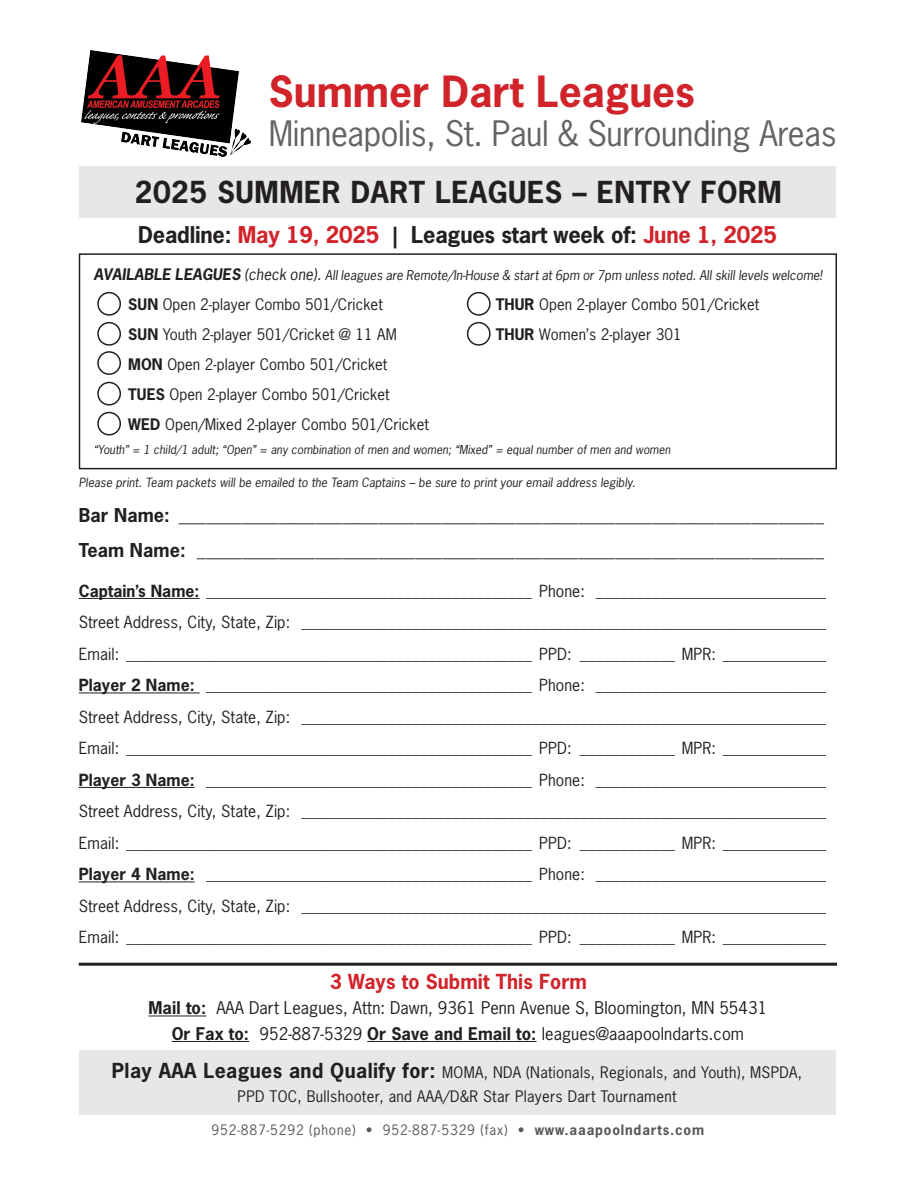
<style>
.page{position:relative;width:918px;height:1188px;background:#fff}
.page>*{position:absolute;margin:0;border:0;box-sizing:border-box;transform-origin:0 0}
.t1{font:700 40.5px "News Gothic Std";color:#d1232a}
.t2{font:33px "News Gothic Std";letter-spacing:-.01em;color:#636366}
.t3{font:700 28.5px "News Gothic Std";letter-spacing:.02em;color:#231f20}
.t4{font:700 21.75px "News Gothic Std";letter-spacing:-.01em;color:#231f20}
.t5{font:700 19.5px "News Gothic Std";letter-spacing:.005em;color:#d1232a}
.t6{font:18px "News Gothic Std";color:#231f20}
.t7{font:16.5px "News Gothic Std";letter-spacing:.005em;color:#231f20}
.t8{font:15.75px "News Gothic Std";letter-spacing:.005em;color:#231f20}
.t9{font:15px/30px "News Gothic Std";letter-spacing:.005em;color:#231f20}
.t10{font:13.5px "News Gothic Std";letter-spacing:.06em;color:#57585a}
.t11{font:italic 12.75px "News Gothic Std";letter-spacing:.005em;color:#231f20}
.t12{font:italic 12px "News Gothic Std";letter-spacing:.005em;color:#231f20}
.t13{font:italic 11.7px "News Gothic Std";letter-spacing:.005em;color:#231f20}
.s1{color:#d1232a}
.s2{font-weight:700;font-size:15px}
.s3{font-size:15px}
.s4{font-weight:700}
.s5{font-weight:700;font-size:19.5px}
</style>
<div class="page">
<div style="left:79px;top:253px;width:758px;height:216px;border:2px solid #231f20"></div>
<div style="left:80px;top:166px;width:756px;height:52px;background:#e6e7e9"></div>
<img style="left:81px;top:51px;width:170px;height:105px">
<div style="left:97px;top:292px;width:24px;height:24px;border:2px solid #231f20;border-radius:50%"></div>
<div style="left:467px;top:292px;width:24px;height:24px;border:2px solid #231f20;border-radius:50%"></div>
<div style="left:97px;top:351px;width:24px;height:24px;border:2px solid #231f20;border-radius:50%"></div>
<div style="left:97px;top:382px;width:24px;height:24px;border:2px solid #231f20;border-radius:50%"></div>
<div style="left:97px;top:412px;width:24px;height:24px;border:2px solid #231f20;border-radius:50%"></div>
<hr style="left:79px;top:598px;width:121px;height:1px;background:#231f20">
<hr style="left:79px;top:693px;width:121px;height:1px;background:#231f20">
<hr style="left:79px;top:787px;width:116px;height:1px;background:#231f20">
<hr style="left:79px;top:882px;width:116px;height:1px;background:#231f20">
<div style="left:97px;top:322px;width:24px;height:24px;border:2px solid #231f20;border-radius:50%"></div>
<div style="left:467px;top:322px;width:24px;height:24px;border:2px solid #231f20;border-radius:50%"></div>
<hr style="left:148px;top:1016px;width:58px;height:1px;background:#231f20">
<hr style="left:172px;top:1041px;width:77px;height:1px;background:#231f20">
<hr style="left:367px;top:1041px;width:170px;height:1px;background:#231f20">
<div style="left:79px;top:1050px;width:757px;height:64px;background:#e6e7e9"></div>
<hr style="left:79px;top:963px;width:758px;height:3px;background:#231f20">
<p class="t1" style="left:269px;top:65px;width:428px">Summer Dart Leagues</p>
<p class="t2" style="left:269px;top:113px;width:569px">Minneapolis, St. Paul &amp; Surrounding Areas</p>
<p class="t3" style="left:135px;top:173px;width:649px">2025 SUMMER DART LEAGUES – ENTRY FORM</p>
<p class="t4" style="left:138px;top:221px;width:640px">Deadline: <span class="s1">May 19, 2025</span> | Leagues start week of: <span class="s1">June 1, 2025</span></p>
<p class="t11" style="left:94px;top:267px;width:730px"><span class="s2">AVAILABLE LEAGUES</span> <span class="s3">(check one).</span> All leagues are Remote/In-House &amp; start at 6pm or 7pm unless noted. All skill levels welcome!</p>
<p class="t9" style="left:128px;top:289px;width:256px"><span class="s4">SUN</span> Open 2-player Combo 501/Cricket</p>
<p class="t9" style="left:128px;top:319px;width:270px"><span class="s4">SUN</span> Youth 2-player 501/Cricket @ 11 AM</p>
<p class="t9" style="left:128px;top:349px;width:261px"><span class="s4">MON</span> Open 2-player Combo 501/Cricket</p>
<p class="t9" style="left:496px;top:289px;width:265px"><span class="s4">THUR</span> Open 2-player Combo 501/Cricket<br><span class="s4">THUR</span> Women’s 2-player 301</p>
<p class="t9" style="left:128px;top:379px;width:263px"><span class="s4">TUES</span> Open 2-player Combo 501/Cricket</p>
<p class="t9" style="left:128px;top:409px;width:302px"><span class="s4">WED</span> Open/Mixed 2-player Combo 501/Cricket</p>
<p class="t13" style="left:94px;top:442px;width:578px">“Youth” = 1 child/1 adult; “Open” = any combination of men and women; “Mixed” = equal number of men and women</p>
<p class="t12" style="left:79px;top:475px;width:558px">Please print. Team packets will be emailed to the Team Captains – be sure to print your email address legibly.</p>
<p class="t6" style="left:79px;top:504px;width:747px"><span class="s4">Bar Name:</span> _______________________________________________________________________</p>
<p class="t6" style="left:79px;top:539px;width:747px"><span class="s4">Team Name:</span> _____________________________________________________________________</p>
<p class="t8" style="left:79px;top:581px;width:749px"><span class="s4">Captain’s Name:</span> _________________________________________ Phone: _____________________________</p>
<p class="t8" style="left:79px;top:612px;width:749px">Street Address, City, State, Zip: __________________________________________________________________</p>
<p class="t8" style="left:79px;top:644px;width:749px">Email: ___________________________________________________ PPD: ____________ MPR: _____________</p>
<p class="t8" style="left:79px;top:675px;width:749px"><span class="s4">Player 2 Name:</span> _________________________________________ Phone: _____________________________</p>
<p class="t8" style="left:79px;top:707px;width:749px">Street Address, City, State, Zip: __________________________________________________________________</p>
<p class="t8" style="left:79px;top:738px;width:749px">Email: ___________________________________________________ PPD: ____________ MPR: _____________</p>
<p class="t8" style="left:79px;top:770px;width:749px"><span class="s4">Player 3 Name:</span> _________________________________________ Phone: _____________________________</p>
<p class="t8" style="left:79px;top:801px;width:749px">Street Address, City, State, Zip: __________________________________________________________________</p>
<p class="t8" style="left:79px;top:833px;width:749px">Email: ___________________________________________________ PPD: ____________ MPR: _____________</p>
<p class="t8" style="left:79px;top:864px;width:749px"><span class="s4">Player 4 Name:</span> _________________________________________ Phone: _____________________________</p>
<p class="t8" style="left:79px;top:896px;width:749px">Street Address, City, State, Zip: __________________________________________________________________</p>
<p class="t8" style="left:79px;top:927px;width:749px">Email: ___________________________________________________ PPD: ____________ MPR: _____________</p>
<p class="t5" style="left:330px;top:969px;width:259px">3 Ways to Submit This Form</p>
<p class="t7" style="left:148px;top:998px;width:620px"><span class="s4">Mail to:</span> AAA Dart Leagues, Attn: Dawn, 9361 Penn Avenue S, Bloomington, MN 55431</p>
<p class="t7" style="left:172px;top:1023px;width:574px"><span class="s4">Or Fax to:</span> 952-887-5329 <span class="s4">Or Save and Email to:</span> leagues@aaapoolndarts.com</p>
<p class="t9" style="left:112px;top:1060px;width:692px;line-height:24px;text-align:center"><span class="s5">Play AAA Leagues and Qualify for:</span> MOMA, NDA (Nationals, Regionals, and Youth), MSPDA,<br>PPD TOC, Bullshooter, and AAA/D&amp;R Star Players Dart Tournament</p>
<p class="t10" style="left:212px;top:1121px;width:494px">952-887-5292 (phone) • 952-887-5329 (fax) • <span class="s4">www.aaapoolndarts.com</span></p>
</div>
